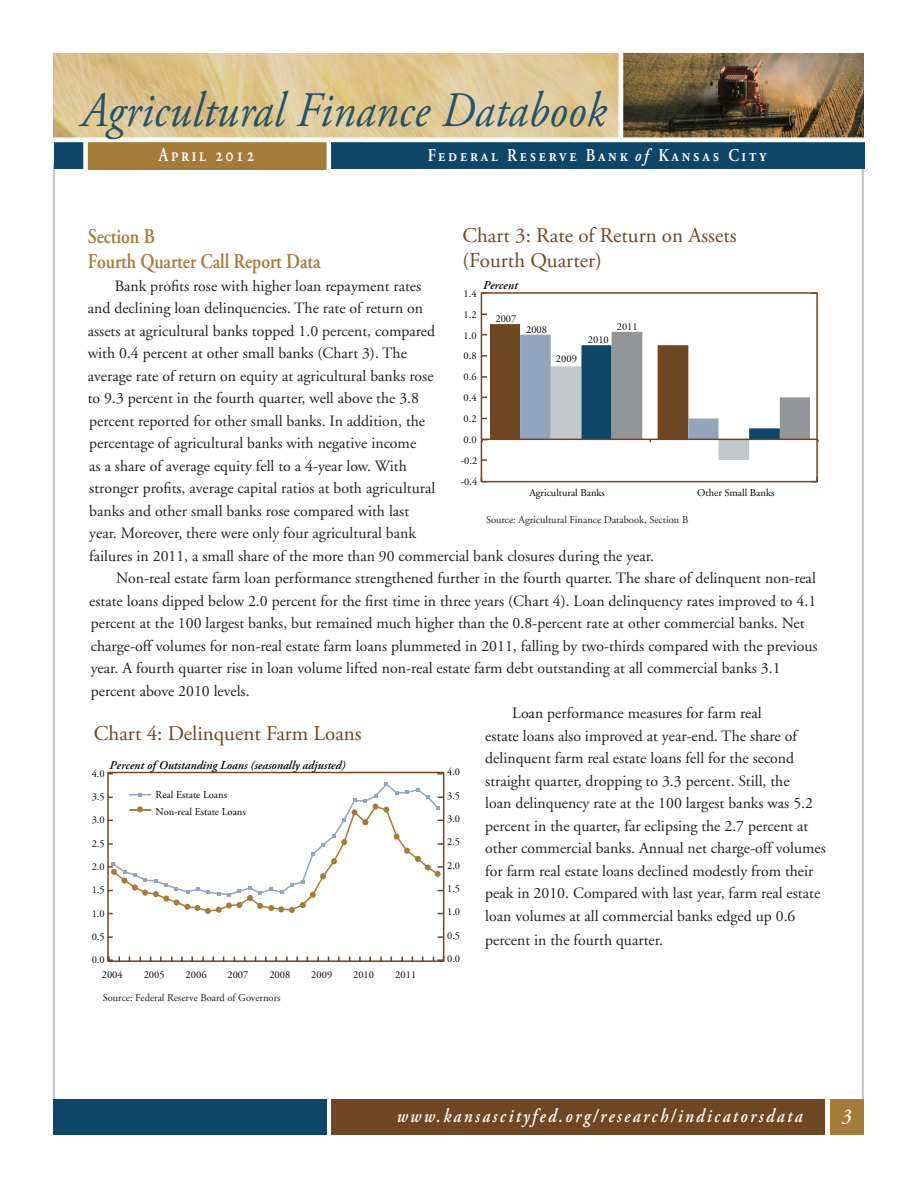
<style>
.page{position:relative;width:918px;height:1188px;background:#fff}
.page>*{position:absolute;margin:0;border:0;box-sizing:border-box;transform-origin:0 0}
.t1{font:italic 49.5px "Adobe Garamond Pro";letter-spacing:.01em;color:#0d4668;scale:.9 1}
.t2{font:21px "Adobe Garamond Pro";color:#6f4722}
.t3{font:600 21px "Adobe Garamond Pro";letter-spacing:-.005em;color:#a57b37;scale:.85 1}
.t4{font:italic 600 21px "Adobe Garamond Pro";color:#fff;scale:.85 1}
.t5{font:600 19.8px "Adobe Garamond Pro";letter-spacing:.18em;color:#fff;scale:.77 1}
.t6{font:italic 600 19.5px "Adobe Garamond Pro";letter-spacing:.15em;color:#fff;scale:.85 1}
.t7{font:600 18px "Adobe Garamond Pro";letter-spacing:.18em;color:#fff;scale:.85 1}
.Body_Text{font:15.75px/22.5px "Adobe Garamond";color:#231f20}
.t8{font:italic 600 12px "Adobe Garamond Pro";color:#050504}
.t9{font:10.5px/16.6px "Adobe Garamond";color:#050504}
.t10{font:10.5px "Adobe Garamond";color:#231f20}
.s1{font-style:italic}
</style>
<div class="page">
<img style="left:53px;top:54px;width:811px;height:84px">
<hr style="left:862px;top:155px;width:2px;height:975px;background:#c5c9cb">
<hr style="left:53px;top:163px;width:2px;height:950px;background:#c5c9cb">
<hr style="left:619px;top:48px;width:4px;height:93px;background:#fff">
<div style="left:54px;top:141px;width:810px;height:28px;background:#0d4668"></div>
<div style="left:85px;top:141px;width:244px;height:28px;background:#a57b37"></div>
<hr style="left:50px;top:138px;width:816px;height:4px;background:#fff">
<div style="left:83px;top:138px;width:5px;height:33px;background:#fff"></div>
<hr style="left:327px;top:138px;width:4px;height:33px;background:#fff">
<div style="left:332px;top:1099px;width:493px;height:36px;background:#6f4722"></div>
<div style="left:830px;top:1099px;width:34px;height:36px;background:#a57b37"></div>
<div style="left:53px;top:1099px;width:274px;height:36px;background:#0d4668"></div>
<div style="left:481px;top:292px;width:337px;height:190px;border:2px solid #6f4722"></div>
<svg style="left:811px;top:292px;width:6px;height:2px"></svg>
<svg style="left:481px;top:477px;width:6px;height:5px"></svg>
<svg style="left:811px;top:477px;width:7px;height:5px"></svg>
<hr style="left:482px;top:439px;width:336px;height:1px;background:#6f4722">
<svg style="left:481px;top:324px;width:329px;height:137px"></svg>
<div style="left:107px;top:772px;width:337px;height:190px;border:2px solid #6f4722"></div>
<svg style="left:438px;top:936px;width:6px;height:2px"></svg>
<svg style="left:438px;top:772px;width:6px;height:2px"></svg>
<svg style="left:107px;top:956px;width:13px;height:6px"></svg>
<svg style="left:160px;top:956px;width:2px;height:6px"></svg>
<svg style="left:181px;top:956px;width:2px;height:6px"></svg>
<svg style="left:191px;top:956px;width:2px;height:6px"></svg>
<svg style="left:202px;top:956px;width:2px;height:6px"></svg>
<svg style="left:265px;top:956px;width:2px;height:6px"></svg>
<svg style="left:275px;top:956px;width:2px;height:6px"></svg>
<svg style="left:286px;top:956px;width:2px;height:6px"></svg>
<svg style="left:296px;top:956px;width:2px;height:6px"></svg>
<svg style="left:338px;top:956px;width:2px;height:6px"></svg>
<svg style="left:359px;top:956px;width:2px;height:6px"></svg>
<svg style="left:369px;top:956px;width:2px;height:6px"></svg>
<svg style="left:380px;top:956px;width:2px;height:6px"></svg>
<svg style="left:401px;top:956px;width:2px;height:6px"></svg>
<svg style="left:433px;top:956px;width:11px;height:6px"></svg>
<svg style="left:108px;top:782px;width:336px;height:132px"></svg>
<h1 class="t1" style="left:82px;top:81px;width:585px">Agricultural Finance Databook</h1>
<p class="t5" style="left:159px;top:144px;width:125px">April 2012</p>
<p class="t7" style="left:428px;top:145px;width:400px">Federal Reserve Bank <span class="s1">of</span> Kansas City</p>
<p class="t2" style="left:463px;top:223px;width:276px">Chart 3: Rate of Return on Assets</p>
<p class="t2" style="left:463px;top:248px;width:141px">(Fourth Quarter)</p>
<p class="t3" style="left:88px;top:224px;width:80px">Section B</p>
<p class="t3" style="left:88px;top:250px;width:276px">Fourth Quarter Call Report Data</p>
<p class="Body_Text" style="left:88px;top:275px;width:568px;text-indent:27px">Bank profits rose with higher loan repayment rates<br>and declining loan delinquencies. The rate of return on<br>assets at agricultural banks topped 1.0 percent, compared<br>with 0.4 percent at other small banks (Chart 3). The<br>average rate of return on equity at agricultural banks rose<br>to 9.3 percent in the fourth quarter, well above the 3.8<br>percent reported for other small banks. In addition, the<br>percentage of agricultural banks with negative income<br>as a share of average equity fell to a 4-year low. With<br>stronger profits, average capital ratios at both agricultural<br>banks and other small banks rose compared with last<br>year. Moreover, there were only four agricultural bank<br>failures in 2011, a small share of the more than 90 commercial bank closures during the year.</p>
<p class="Body_Text" style="left:89px;top:568px;width:730px;text-indent:27px">Non-real estate farm loan performance strengthened further in the fourth quarter. The share of delinquent non-real estate loans dipped below 2.0 percent for the first time in three years (Chart 4). Loan delinquency rates improved to 4.1 percent at the 100 largest banks, but remained much higher than the 0.8-percent rate at other commercial banks. Net charge-off volumes for non-real estate farm loans plummeted in 2011, falling by two-thirds compared with the previous year. A fourth quarter rise in loan volume lifted non-real estate farm debt outstanding at all commercial banks 3.1 percent above 2010 levels.</p>
<p class="Body_Text" style="left:485px;top:703px;width:342px;text-indent:27px">Loan performance measures for farm real<br>estate loans also improved at year-end. The share of delinquent farm real estate loans fell for the second straight quarter, dropping to 3.3 percent. Still, the<br>loan delinquency rate at the 100 largest banks was 5.2 percent in the quarter, far eclipsing the 2.7 percent at other commercial banks. Annual net charge-off volumes for farm real estate loans declined modestly from their peak in 2010. Compared with last year, farm real estate loan volumes at all commercial banks edged up 0.6</p>
<p class="Body_Text" style="left:485px;top:929px;width:179px">percent in the fourth quarter.</p>
<p class="t8" style="left:483px;top:279px;width:36px">Percent</p>
<p class="t9" style="left:464px;top:285px;width:15px">1.4</p>
<p class="t9" style="left:464px;top:306px;width:15px">1.2</p>
<p class="t9" style="left:495px;top:311px;width:22px">2007</p>
<p class="t9" style="left:617px;top:319px;width:22px">2011</p>
<p class="t9" style="left:526px;top:322px;width:22px">2008</p>
<p class="t9" style="left:464px;top:327px;width:15px">1.0</p>
<p class="t9" style="left:588px;top:332px;width:22px">2010</p>
<p class="t9" style="left:464px;top:348px;width:15px">0.8</p>
<p class="t9" style="left:556px;top:351px;width:22px">2009</p>
<p class="t9" style="left:464px;top:369px;width:15px">0.6</p>
<p class="t9" style="left:464px;top:390px;width:15px">0.4</p>
<p class="t9" style="left:464px;top:411px;width:15px">0.2</p>
<p class="t9" style="left:464px;top:432px;width:15px">0.0</p>
<p class="t9" style="left:461px;top:453px;width:18px">-0.2</p>
<p class="t9" style="left:461px;top:474px;width:18px">-0.4</p>
<p class="t9" style="left:529px;top:485px;width:77px">Agricultural Banks</p>
<p class="t9" style="left:697px;top:485px;width:79px">Other Small Banks</p>
<p class="t10" style="left:486px;top:514px;width:204px">Source: Agricultural Finance Databook, Section B</p>
<p class="t2" style="left:94px;top:721px;width:269px">Chart 4: Delinquent Farm Loans</p>
<p class="t8" style="left:110px;top:758px;width:237px">Percent of Outstanding Loans (seasonally adjusted)</p>
<p class="t9" style="left:447px;top:764px;width:15px">4.0</p>
<p class="t9" style="left:92px;top:765px;width:15px">4.0</p>
<p class="t9" style="left:155px;top:787px;width:92px">Real Estate Loans<br>Non-real Estate Loans</p>
<p class="t9" style="left:447px;top:787px;width:15px">3.5</p>
<p class="t9" style="left:92px;top:789px;width:15px">3.5</p>
<p class="t9" style="left:447px;top:810px;width:15px">3.0</p>
<p class="t9" style="left:92px;top:812px;width:15px">3.0</p>
<p class="t9" style="left:447px;top:834px;width:15px">2.5</p>
<p class="t9" style="left:92px;top:835px;width:15px">2.5</p>
<p class="t9" style="left:447px;top:857px;width:15px">2.0</p>
<p class="t9" style="left:92px;top:859px;width:15px">2.0</p>
<p class="t9" style="left:447px;top:881px;width:15px">1.5</p>
<p class="t9" style="left:92px;top:882px;width:15px">1.5</p>
<p class="t9" style="left:447px;top:904px;width:15px">1.0</p>
<p class="t9" style="left:92px;top:905px;width:15px">1.0</p>
<p class="t9" style="left:447px;top:927px;width:15px">0.5</p>
<p class="t9" style="left:92px;top:929px;width:15px">0.5</p>
<p class="t9" style="left:92px;top:952px;width:15px">0.0</p>
<p class="t9" style="left:102px;top:967px;width:22px">2004</p>
<p class="t9" style="left:144px;top:967px;width:22px">2005</p>
<p class="t9" style="left:186px;top:967px;width:22px">2006</p>
<p class="t9" style="left:227px;top:967px;width:22px">2007</p>
<p class="t9" style="left:269px;top:967px;width:22px">2008</p>
<p class="t9" style="left:311px;top:967px;width:22px">2009</p>
<p class="t9" style="left:353px;top:967px;width:22px">2010</p>
<p class="t9" style="left:395px;top:967px;width:22px">2011</p>
<p class="t10" style="left:103px;top:992px;width:179px">Source: Federal Reserve Board of Governors</p>
<p class="t9" style="left:447px;top:951px;width:15px">0.0</p>
<p class="t6" style="left:397px;top:1105px;width:479px">www.kansascityfed.org/research/indicatorsdata</p>
<p class="t4" style="left:842px;top:1104px;width:12px">3</p>
</div>
